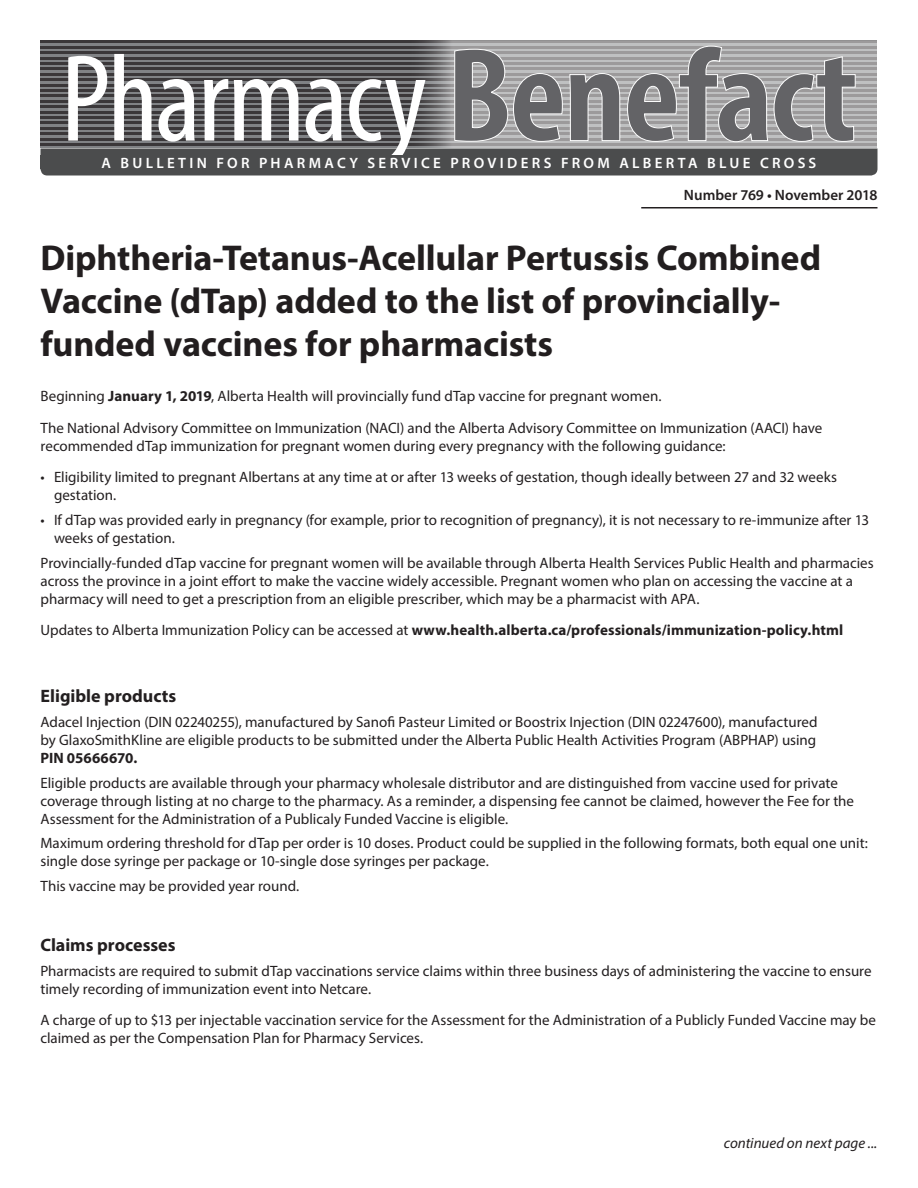
<style>
.page{position:relative;width:918px;height:1188px;background:#fff}
.page>*{position:absolute;margin:0;border:0;box-sizing:border-box;transform-origin:0 0}
.t1{font:700 36px/43.2px "Myriad Pro";letter-spacing:-.005em;color:#221e1f}
.Subhead_H2{font:700 18px "Myriad Pro";color:#231f20}
.Body_text{font:15px/18px "Myriad Pro";color:#231f20}
.Body_text-2{font:700 15px "Myriad Pro";letter-spacing:.005em;color:#231f20}
.t2{font:600 15px "Myriad Pro";letter-spacing:.225em;color:#fff}
.t3{font:italic 15px "Myriad Pro";color:#231f20}
.t4{font:600 15px "Myriad Pro";color:#231f20}
.s1{font-weight:700}
.s2{font-weight:400}
</style>
<div class="page">
<hr style="left:40px;top:40px;width:838px;height:3px;background:#231f20">
<svg style="left:405px;top:40px;width:473px;height:5px;background:#a2a2a3"></svg>
<svg style="left:40px;top:45px;width:838px;height:131px;background:#858486"></svg>
<div style="left:40px;top:155px;width:838px;height:13px;background:#4b4c4d"></div>
<hr style="left:641px;top:207px;width:237px;height:1px;background:#231f20">
<p class="t2" style="left:102px;top:153px;width:716px">A BULLETIN FOR PHARMACY SERVICE PROVIDERS FROM ALBERTA BLUE CROSS</p>
<p class="t4" style="left:684px;top:186px;width:195px">Number 769 • November 2018</p>
<p class="t1" style="left:40px;top:235px;width:782px">Diphtheria-Tetanus-Acellular Pertussis Combined<br>Vaccine (dTap) added to the list of provincially&shy;funded vaccines for pharmacists</p>
<p class="Body_text" style="left:40px;top:387px;width:623px">Beginning <span class="s1">January 1, 2019</span>, Alberta Health will provincially fund dTap vaccine for pregnant women.</p>
<p class="Body_text" style="left:40px;top:419px;width:783px">The National Advisory Committee on Immunization (NACI) and the Alberta Advisory Committee on Immunization (AACI) have recommended dTap immunization for pregnant women during every pregnancy with the following guidance:</p>
<p class="Body_text" style="left:54px;top:468px;width:785px;text-indent:-14px">• Eligibility limited to pregnant Albertans at any time at or after 13 weeks of gestation, though ideally between 27 and 32 weeks gestation.</p>
<p class="Body_text" style="left:54px;top:511px;width:817px;text-indent:-14px">• If dTap was provided early in pregnancy (for example, prior to recognition of pregnancy), it is not necessary to re-immunize after 13 weeks of gestation.</p>
<p class="Body_text" style="left:40px;top:554px;width:835px">Provincially-funded dTap vaccine for pregnant women will be available through Alberta Health Services Public Health and pharmacies across the province in a joint effort to make the vaccine widely accessible. Pregnant women who plan on accessing the vaccine at a pharmacy will need to get a prescription from an eligible prescriber, which may be a pharmacist with APA.</p>
<p class="Body_text-2" style="left:40px;top:621px;width:804px"><span class="s2">Updates to Alberta Immunization Policy can be accessed at</span> www.health.alberta.ca/professionals/immunization-policy.html</p>
<p class="Subhead_H2" style="left:40px;top:684px;width:137px">Eligible products</p>
<p class="Body_text" style="left:40px;top:712px;width:779px;text-align:justify">Adacel Injection (DIN 02240255), manufactured by Sanofi Pasteur Limited or Boostrix Injection (DIN 02247600), manufactured by GlaxoSmithKline are eligible products to be submitted under the Alberta Public Health Activities Program (ABPHAP) using <span class="s1">PIN 05666670.</span></p>
<p class="Body_text" style="left:40px;top:773px;width:815px">Eligible products are available through your pharmacy wholesale distributor and are distinguished from vaccine used for private coverage through listing at no charge to the pharmacy. As a reminder, a dispensing fee cannot be claimed, however the Fee for the<br>Assessment for the Administration of a Publicaly Funded Vaccine is eligible.</p>
<p class="Body_text" style="left:40px;top:834px;width:829px">Maximum ordering threshold for dTap per order is 10 doses. Product could be supplied in the following formats, both equal one unit: single dose syringe per package or 10-single dose syringes per package.</p>
<p class="Body_text" style="left:40px;top:877px;width:260px">This vaccine may be provided year round.</p>
<p class="Subhead_H2" style="left:40px;top:933px;width:137px">Claims processes</p>
<p class="Body_text" style="left:40px;top:961px;width:833px">Pharmacists are required to submit dTap vaccinations service claims within three business days of administering the vaccine to ensure timely recording of immunization event into Netcare.</p>
<p class="Body_text" style="left:40px;top:1011px;width:837px">A charge of up to $13 per injectable vaccination service for the Assessment for the Administration of a Publicly Funded Vaccine may be claimed as per the Compensation Plan for Pharmacy Services.</p>
<p class="t3" style="left:724px;top:1133px;width:155px">continued on next page ...</p>
</div>
